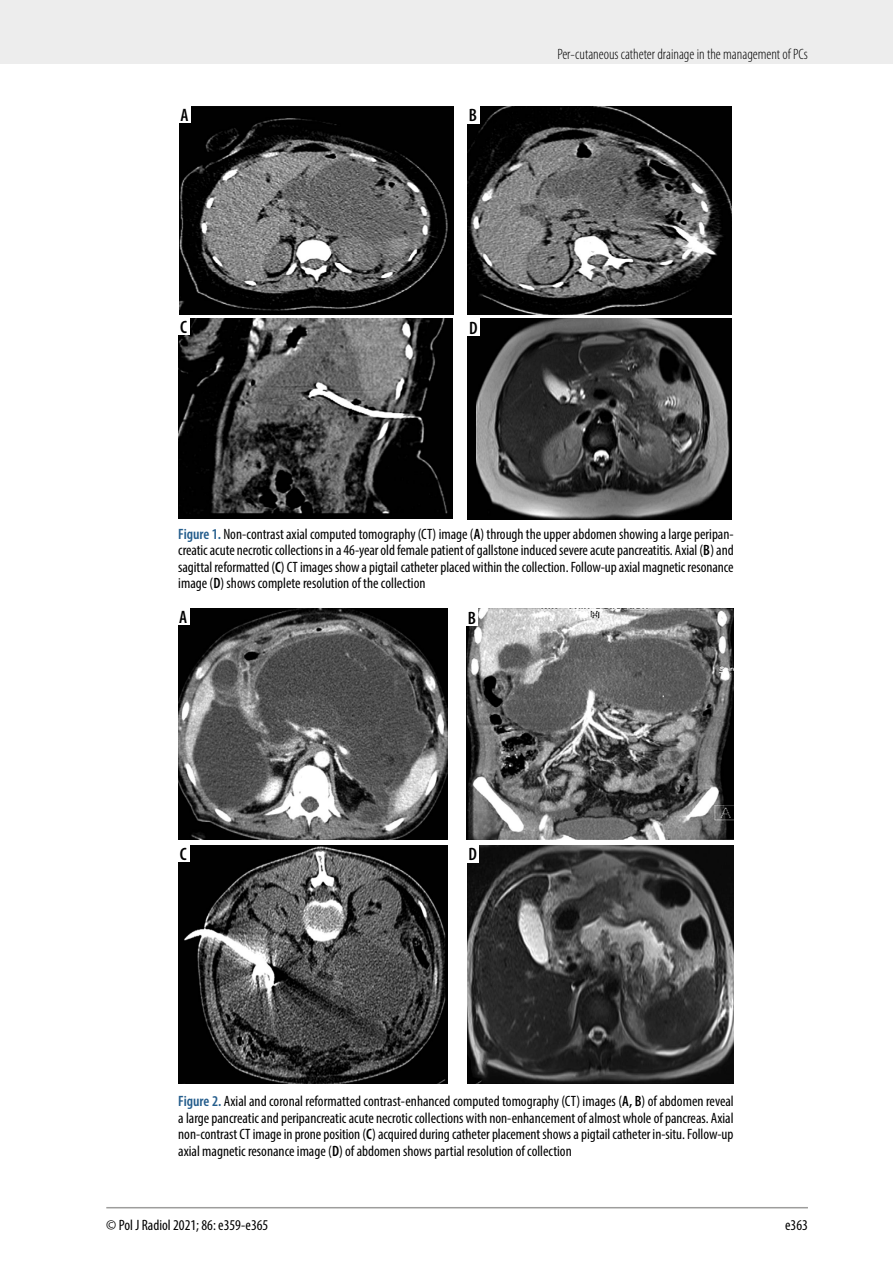
<style>
.page{position:relative;width:893px;height:1263px;background:#fff}
.page>*{position:absolute;margin:0;border:0;box-sizing:border-box;transform-origin:0 0}
.t1{font:600 condensed 18px "Myriad Pro";color:#000}
.t2{font:condensed 15px/16.5px "Myriad Pro";color:#000;text-align:justify}
.t3{font:300 condensed 15px "Myriad Pro";color:#000}
.s1{font-weight:600;color:#245d8c}
.s2{font-weight:600}
</style>
<div class="page">
<div style="left:0;top:0;width:893px;height:64px;background:#ededed"></div>
<hr style="left:106px;top:1207px;width:702px;height:1px;background:#9d9d9c">
<img style="left:179px;top:107px;width:274px;height:208px">
<img style="left:467px;top:107px;width:264px;height:207px">
<img style="left:178px;top:319px;width:275px;height:199px">
<img style="left:468px;top:319px;width:263px;height:200px">
<img style="left:178px;top:608px;width:270px;height:232px">
<img style="left:466px;top:608px;width:268px;height:232px">
<img style="left:178px;top:846px;width:270px;height:237px">
<img style="left:468px;top:846px;width:266px;height:237px">
<div style="left:178px;top:105px;width:13px;height:17px;background:#fff"></div>
<div style="left:177px;top:318px;width:13px;height:17px;background:#fff"></div>
<div style="left:467px;top:106px;width:12px;height:17px;background:#fff"></div>
<div style="left:467px;top:319px;width:13px;height:17px;background:#fff"></div>
<div style="left:177px;top:608px;width:13px;height:17px;background:#fff"></div>
<div style="left:177px;top:844px;width:13px;height:17px;background:#fff"></div>
<div style="left:465px;top:608px;width:13px;height:17px;background:#fff"></div>
<div style="left:466px;top:845px;width:13px;height:17px;background:#fff"></div>
<p class="t1" style="left:180px;top:103px;width:10px">A</p>
<p class="t1" style="left:180px;top:316px;width:8px">C</p>
<p class="t1" style="left:469px;top:104px;width:10px">B</p>
<p class="t1" style="left:469px;top:317px;width:10px">D</p>
<p class="t3" style="left:557px;top:45px;width:252px">Per-cutaneous catheter drainage in the management of PCs</p>
<p class="t2" style="left:178px;top:525px;width:557px"><span class="s1">Figure 1.</span> Non-contrast axial computed tomography (CT) image (<span class="s2">A</span>) through the upper abdomen showing a large peripan&shy;creatic acute necrotic collections in a 46-year old female patient of gallstone induced severe acute pancreatitis. Axial (<span class="s2">B</span>) and sagittal reformatted (<span class="s2">C</span>) CT images show a pigtail catheter placed within the collection. Follow-up axial magnetic resonance image (<span class="s2">D</span>) shows complete resolution of the collection</p>
<p class="t1" style="left:179px;top:606px;width:10px">A</p>
<p class="t1" style="left:180px;top:842px;width:8px">C</p>
<p class="t1" style="left:468px;top:607px;width:10px">B</p>
<p class="t1" style="left:469px;top:843px;width:10px">D</p>
<p class="t2" style="left:178px;top:1093px;width:557px"><span class="s1">Figure 2.</span> Axial and coronal reformatted contrast-enhanced computed tomography (CT) images (<span class="s2">A, B</span>) of abdomen reveal a large pancreatic and peripancreatic acute necrotic collections with non-enhancement of almost whole of pancreas. Axial non-contrast CT image in prone position (<span class="s2">C</span>) acquired during catheter placement shows a pigtail catheter in-situ. Follow-up axial magnetic resonance image (<span class="s2">D</span>) of abdomen shows partial resolution of collection</p>
<p class="t2" style="left:106px;top:1216px;width:164px">© Pol J Radiol 2021; 86: e359-e365</p>
<p class="t2" style="left:785px;top:1216px;width:24px">e363</p>
</div>
